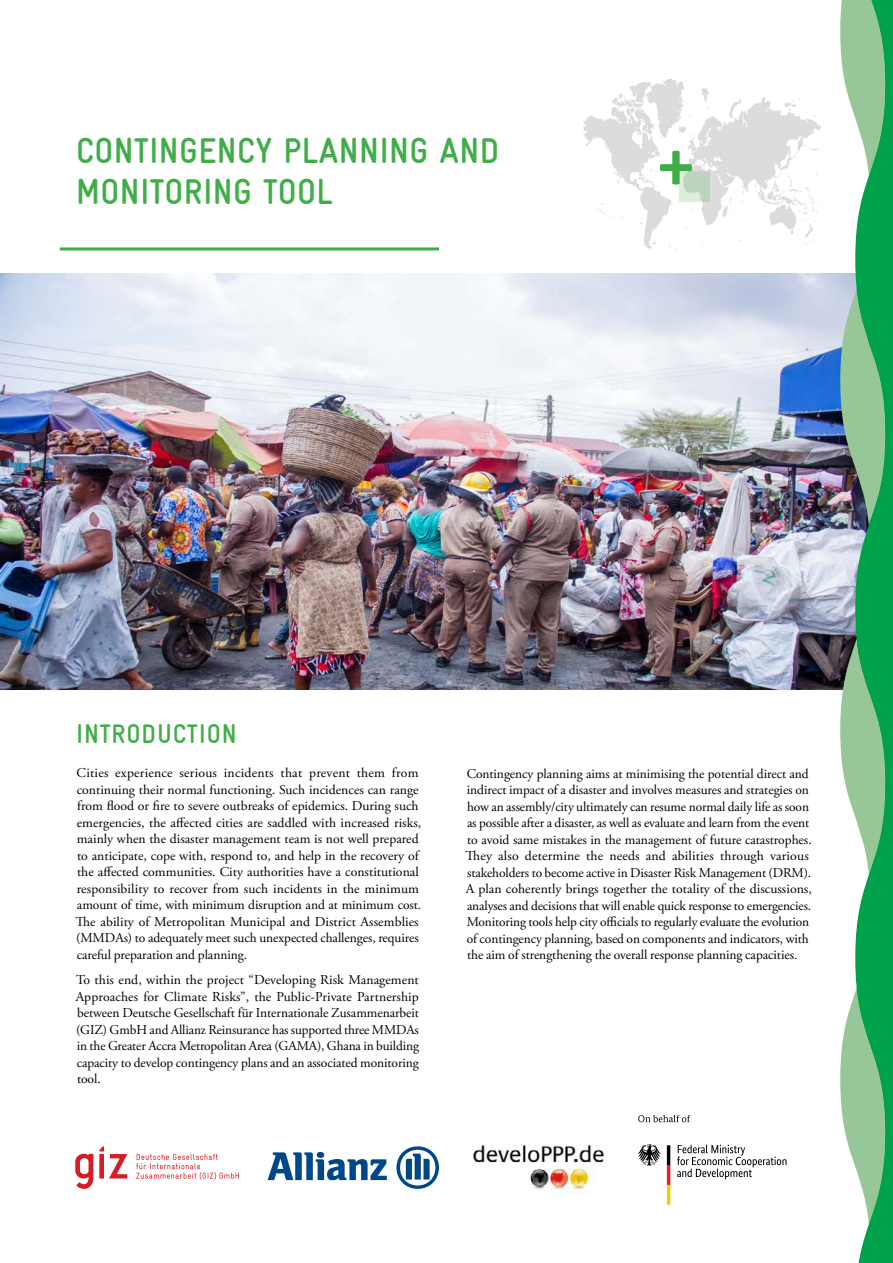
<style>
.page{position:relative;width:893px;height:1263px;background:#fff}
.page>*{position:absolute;margin:0;border:0;box-sizing:border-box;transform-origin:0 0}
.t1{font:700 72px "Calibri";color:#41ad49}
.t2{font:700 condensed 36px/40.5px "Gravur";letter-spacing:.01em;color:#41ad49}
.t3{font:700 condensed 27px "Gravur";letter-spacing:.03em;color:#41ad49}
.t4{font:13.5px/16.5px "Adobe Garamond Pro";letter-spacing:-.005em;color:#000}
</style>
<div class="page">
<img style="left:0;top:273px;width:840px;height:416px">
<img style="left:840px;top:0;width:17px;height:1172px">
<svg style="left:857px;top:0;width:36px;height:1263px;background:#40b16e"></svg>
<img style="left:584px;top:79px;width:237px;height:170px">
<svg style="left:680px;top:171px;width:30px;height:31px"></svg>
<hr style="left:60px;top:247px;width:379px;height:3px;background:#41ad49">
<svg style="left:75px;top:1154px;width:18px;height:35px"></svg>
<svg style="left:99px;top:1146px;width:28px;height:32px"></svg>
<svg style="left:136px;top:1154px;width:103px;height:25px"></svg>
<svg style="left:268px;top:1152px;width:119px;height:28px"></svg>
<svg style="left:396px;top:1146px;width:43px;height:43px"></svg>
<img style="left:473px;top:1145px;width:131px;height:48px">
<svg style="left:638px;top:1115px;width:52px;height:7px"></svg>
<svg style="left:677px;top:1145px;width:109px;height:34px"></svg>
<svg style="left:638px;top:1144px;width:23px;height:22px"></svg>
<svg style="left:667px;top:1145px;width:3px;height:60px"></svg>
<h2 class="t2" style="left:76px;top:131px;width:424px">CONTINGENCY PLANNING AND<br>MONITORING TOOL</h2>
<h1 class="t1" style="left:658px;top:113px;width:37px">+</h1>
<h3 class="t3" style="left:76px;top:719px;width:162px">INTRODUCTION</h3>
<p class="t4" style="left:76px;top:765px;width:347px">Cities experience serious incidents that prevent them from continuing their normal functioning. Such incidences can range from flood or fire to severe outbreaks of epidemics. During such emergencies, the affected cities are saddled with increased risks, mainly when the disaster management team is not well prepared to anticipate, cope with, respond to, and help in the recovery of the affected communities. City authorities have a constitutional responsibility to recover from such incidents in the minimum amount of time, with minimum disruption and at minimum cost.<br>The ability of Metropolitan Municipal and District Assemblies (MMDAs) to adequately meet such unexpected challenges, requires careful preparation and planning.</p>
<p class="t4" style="left:76px;top:972px;width:345px;text-align:justify">To this end, within the project “Developing Risk Management Approaches for Climate Risks”, the Public-Private Partnership between Deutsche Gesellschaft für Internationale Zusammenarbeit (GIZ) GmbH and Allianz Reinsurance has supported three MMDAs in the Greater Accra Metropolitan Area (GAMA), Ghana in building capacity to develop contingency plans and an associated monitoring tool.</p>
<p class="t4" style="left:466px;top:765px;width:348px">Contingency planning aims at minimising the potential direct and indirect impact of a disaster and involves measures and strategies on how an assembly/city ultimately can resume normal daily life as soon as possible after a disaster, as well as evaluate and learn from the event to avoid same mistakes in the management of future catastrophes.<br>They also determine the needs and abilities through various stakeholders to become active in Disaster Risk Management (DRM).<br>A plan coherently brings together the totality of the discussions, analyses and decisions that will enable quick response to emergencies.<br>Monitoring tools help city officials to regularly evaluate the evolution of contingency planning, based on components and indicators, with the aim of strengthening the overall response planning capacities.</p>
</div>
